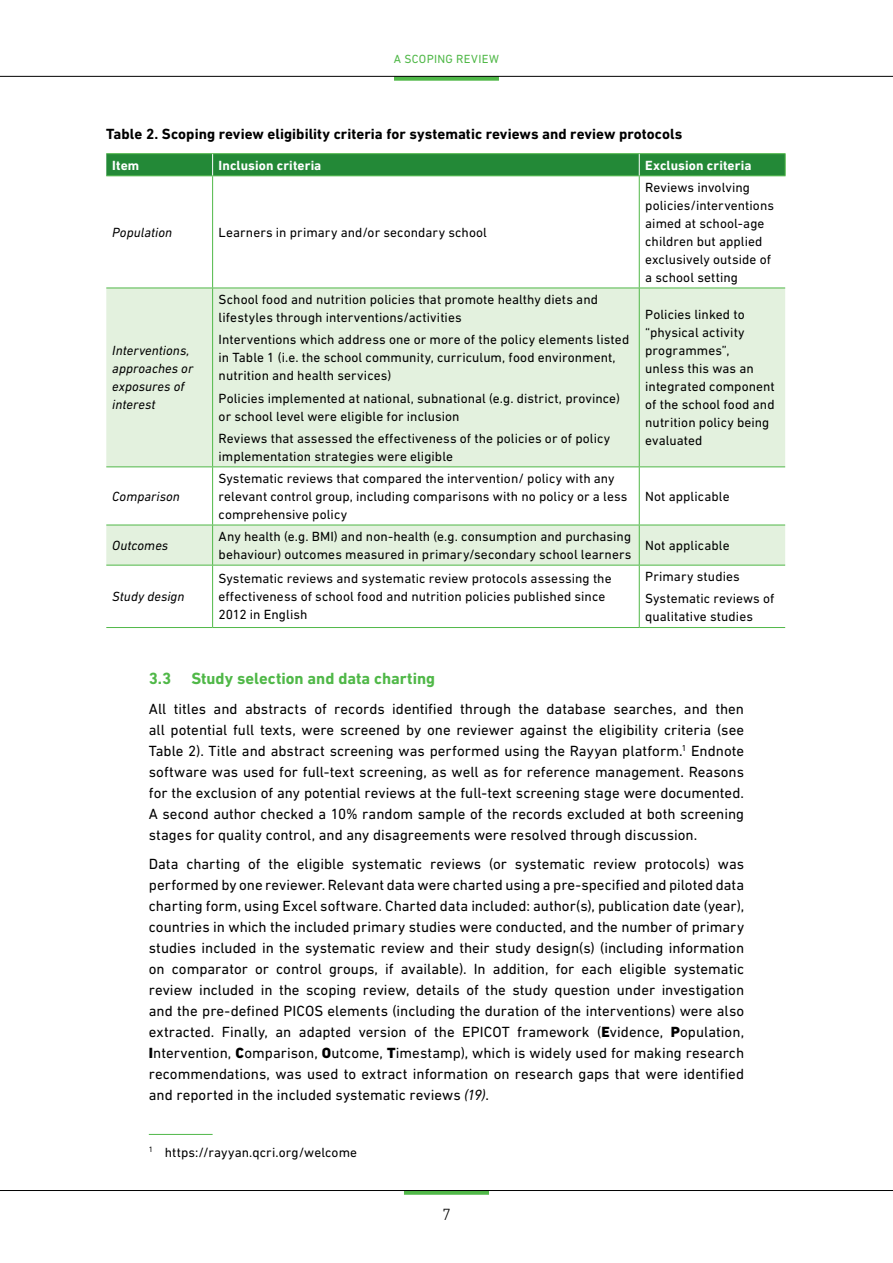
<style>
.page{position:relative;width:893px;height:1263px;background:#fff}
.page>*{position:absolute;margin:0;border:0;box-sizing:border-box;transform-origin:0 0}
.t1{font:700 16.5px "DIN Next LT Pro";color:#50b848}
.t2{font:300 16.5px "DIN Next LT Pro";color:#000}
.t3{font:15px/21px "DIN Next LT Pro";color:#000;text-align:justify}
.t4{font:700 15px "DIN Next LT Pro";letter-spacing:.005em;color:#000}
.t5{font:13.5px/18px "DIN Next LT Pro";letter-spacing:.005em;color:#000}
.t6{font:italic 13.5px/18px "DIN Next LT Pro";letter-spacing:.005em;color:#000}
.t7{font:700 13.5px "DIN Next LT Pro";letter-spacing:.005em;color:#fff}
.t8{font:12px "DIN Next LT Pro";letter-spacing:.025em;color:#50b848}
.s1{font-weight:800}
.s2{font-style:italic}
</style>
<div class="page">
<div style="left:404px;top:1190px;width:85px;height:5px;background:#50b848"></div>
<div style="left:394px;top:76px;width:105px;height:5px;background:#50b848"></div>
<hr style="left:0;top:1190px;width:893px;height:1px;background:#000">
<hr style="left:0;top:76px;width:893px;height:1px;background:#000">
<hr style="left:149px;top:1134px;width:64px;height:1px;background:#50b848">
<svg style="left:106px;top:289px;width:679px;height:276px;fill:#e3f1de"></svg>
<svg style="left:213px;top:289px;width:426px;height:276px;fill:#e3f1de"></svg>
<hr style="left:106px;top:288px;width:107px;height:1px;background:#50b848">
<hr style="left:213px;top:288px;width:426px;height:1px;background:#50b848">
<hr style="left:639px;top:288px;width:146px;height:1px;background:#50b848">
<hr style="left:106px;top:466px;width:107px;height:1px;background:#50b848">
<hr style="left:213px;top:466px;width:426px;height:1px;background:#50b848">
<hr style="left:639px;top:466px;width:146px;height:1px;background:#50b848">
<hr style="left:106px;top:525px;width:107px;height:1px;background:#50b848">
<hr style="left:213px;top:525px;width:426px;height:1px;background:#50b848">
<hr style="left:639px;top:525px;width:146px;height:1px;background:#50b848">
<hr style="left:106px;top:565px;width:107px;height:1px;background:#50b848">
<hr style="left:213px;top:565px;width:426px;height:1px;background:#50b848">
<hr style="left:639px;top:565px;width:146px;height:1px;background:#50b848">
<hr style="left:213px;top:627px;width:426px;height:1px;background:#50b848">
<hr style="left:212px;top:176px;width:1px;height:112px;background:#50b848">
<hr style="left:212px;top:288px;width:1px;height:178px;background:#50b848">
<hr style="left:212px;top:467px;width:1px;height:58px;background:#50b848">
<hr style="left:212px;top:525px;width:1px;height:40px;background:#50b848">
<hr style="left:212px;top:565px;width:1px;height:62px;background:#50b848">
<hr style="left:106px;top:627px;width:107px;height:1px;background:#50b848">
<hr style="left:639px;top:176px;width:1px;height:112px;background:#50b848">
<hr style="left:639px;top:288px;width:1px;height:178px;background:#50b848">
<hr style="left:639px;top:467px;width:1px;height:58px;background:#50b848">
<hr style="left:639px;top:525px;width:1px;height:40px;background:#50b848">
<hr style="left:639px;top:565px;width:1px;height:62px;background:#50b848">
<hr style="left:639px;top:627px;width:146px;height:1px;background:#50b848">
<hr style="left:106px;top:153px;width:107px;height:1px;background:#50b848">
<hr style="left:213px;top:153px;width:426px;height:1px;background:#50b848">
<hr style="left:639px;top:153px;width:146px;height:1px;background:#50b848">
<svg style="left:106px;top:154px;width:680px;height:22px;background:#268b38"></svg>
<p class="t8" style="left:394px;top:52px;width:107px">A scoping review</p>
<p class="t4" style="left:106px;top:125px;width:578px">Table 2. Scoping review eligibility criteria for systematic reviews and review protocols</p>
<p class="t7" style="left:112px;top:157px;width:28px">Item</p>
<p class="t7" style="left:219px;top:157px;width:104px">Inclusion criteria</p>
<p class="t7" style="left:645px;top:157px;width:108px">Exclusion criteria</p>
<p class="t6" style="left:112px;top:223px;width:61px">Population</p>
<p class="t5" style="left:219px;top:223px;width:270px">Learners in primary and/or secondary school</p>
<p class="t6" style="left:112px;top:342px;width:83px">Interventions, approaches or exposures of interest</p>
<p class="t6" style="left:112px;top:487px;width:69px">Comparison</p>
<p class="t5" style="left:219px;top:290px;width:381px">School food and nutrition policies that promote healthy diets and lifestyles through interventions/activities</p>
<p class="t5" style="left:219px;top:331px;width:412px">Interventions which address one or more of the policy elements listed in Table 1 (i.e. the school community, curriculum, food environment, nutrition and health services)</p>
<p class="t5" style="left:219px;top:389px;width:403px">Policies implemented at national, subnational (e.g. district, province) or school level were eligible for inclusion</p>
<p class="t5" style="left:219px;top:429px;width:393px">Reviews that assessed the effectiveness of the policies or of policy implementation strategies were eligible</p>
<p class="t5" style="left:219px;top:469px;width:410px">Systematic reviews that compared the intervention/ policy with any relevant control group, including comparisons with no policy or a less comprehensive policy</p>
<p class="t5" style="left:645px;top:178px;width:130px">Reviews involving policies/interventions aimed at school-age children but applied exclusively outside of a school setting</p>
<p class="t5" style="left:645px;top:306px;width:131px">Policies linked to “physical activity programmes”,<br>unless this was an integrated component of the school food and nutrition policy being evaluated</p>
<p class="t5" style="left:645px;top:487px;width:86px">Not applicable</p>
<p class="t6" style="left:112px;top:536px;width:57px">Outcomes</p>
<p class="t5" style="left:219px;top:527px;width:414px">Any health (e.g. BMI) and non-health (e.g. consumption and purchasing behaviour) outcomes measured in primary/secondary school learners</p>
<p class="t5" style="left:645px;top:536px;width:86px">Not applicable</p>
<p class="t6" style="left:112px;top:587px;width:74px">Study design</p>
<p class="t5" style="left:219px;top:569px;width:395px">Systematic reviews and systematic review protocols assessing the effectiveness of school food and nutrition policies published since<br>2012 in English</p>
<p class="t5" style="left:645px;top:565px;width:131px;line-height:22.2px">Primary studies<br>Systematic reviews of</p>
<p class="t5" style="left:645px;top:608px;width:109px">qualitative studies</p>
<p class="t1" style="left:149px;top:669px;width:288px">3.3 Study selection and data charting</p>
<p class="t3" style="left:149px;top:698px;width:597px">All titles and abstracts of records identified through the database searches, and then all potential full texts, were screened by one reviewer against the eligibility criteria (see Table 2). Title and abstract screening was performed using the Rayyan platform.<sup>1</sup> Endnote software was used for full-text screening, as well as for reference management. Reasons for the exclusion of any potential reviews at the full-text screening stage were documented.<br>A second author checked a 10% random sample of the records excluded at both screening stages for quality control, and any disagreements were resolved through discussion.</p>
<p class="t3" style="left:149px;top:853px;width:597px">Data charting of the eligible systematic reviews (or systematic review protocols) was performed by one reviewer. Relevant data were charted using a pre-specified and piloted data charting form, using Excel software. Charted data included: author(s), publication date (year), countries in which the included primary studies were conducted, and the number of primary studies included in the systematic review and their study design(s) (including information on comparator or control groups, if available). In addition, for each eligible systematic review included in the scoping review, details of the study question under investigation and the pre-defined PICOS elements (including the duration of the interventions) were also extracted. Finally, an adapted version of the EPICOT framework (<span class="s1">E</span>vidence, <span class="s1">P</span>opulation, <span class="s1">I</span>ntervention, <span class="s1">C</span>omparison, <span class="s1">O</span>utcome, <span class="s1">T</span>imestamp), which is widely used for making research recommendations, was used to extract information on research gaps that were identified and reported in the included systematic reviews <span class="s2">(19)</span>.</p>
<p class="t5" style="left:149px;top:1143px;width:210px"><sup>1</sup> https://rayyan.qcri.org/welcome</p>
<p class="t2" style="left:442px;top:1205px;width:10px">7</p>
</div>
